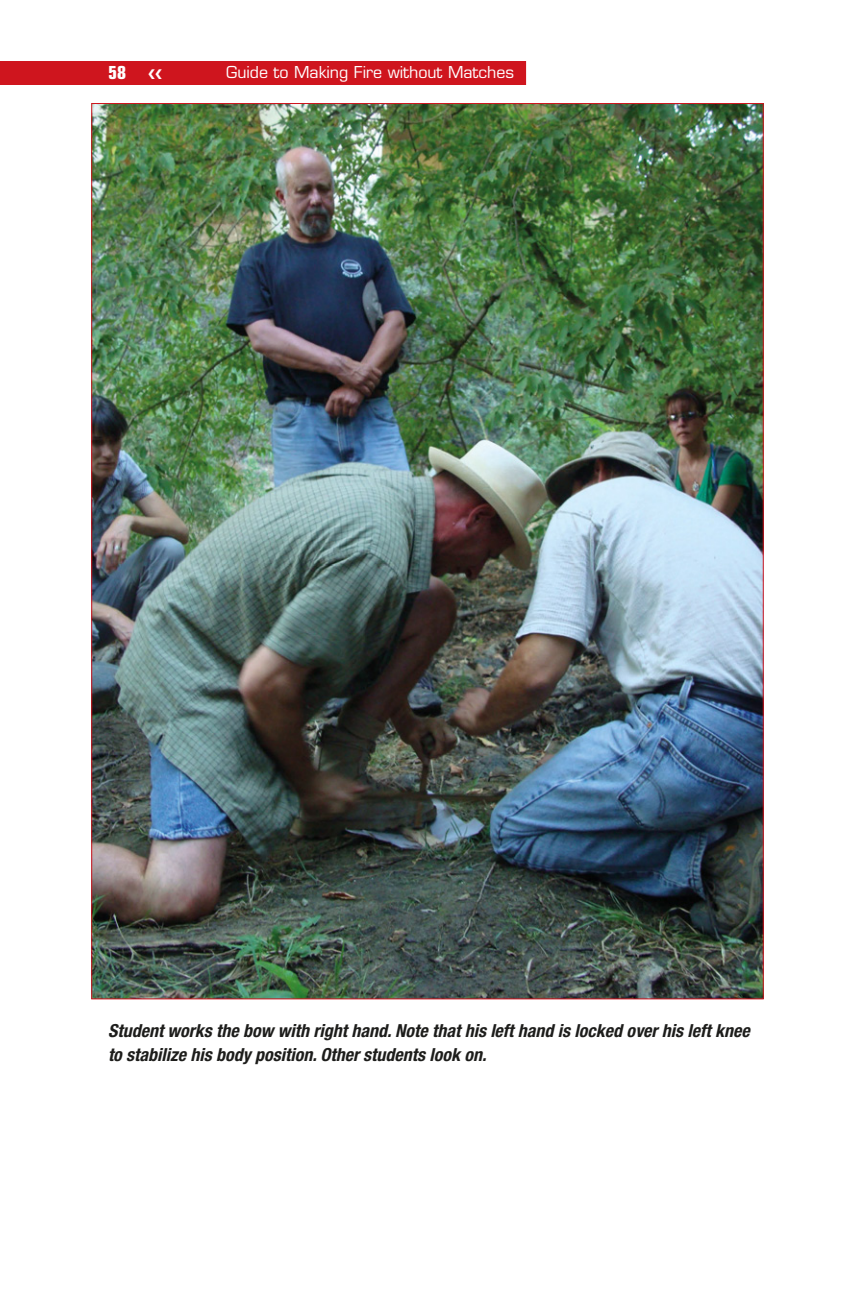
<style>
.page{position:relative;width:864px;height:1296px;background:#fff}
.page>*{position:absolute;margin:0;border:0;box-sizing:border-box;transform-origin:0 0}
.t1{font:italic 700 condensed 18px/24px "Helvetica Neue LT Std";color:#1d1d1b}
.t2{font:700 condensed 18px "Eurostile LT Std";color:#fff}
.t3{font:16px "Eurostile LT Std";color:#fff}
</style>
<div class="page">
<div style="left:0;top:61px;width:526px;height:24px;background:#cf151e"></div>
<img style="left:93px;top:105px;width:669px;height:892px">
<p class="t2" style="left:108px;top:62px;width:56px">58 ❮❮</p>
<p class="t3" style="left:226px;top:63px;width:289px">Guide to Making Fire without Matches</p>
<p class="t1" style="left:108px;top:1018px;width:643px">Student works the bow with right hand. Note that his left hand is locked over his left knee to stabilize his body position. Other students look on.</p>
</div>
